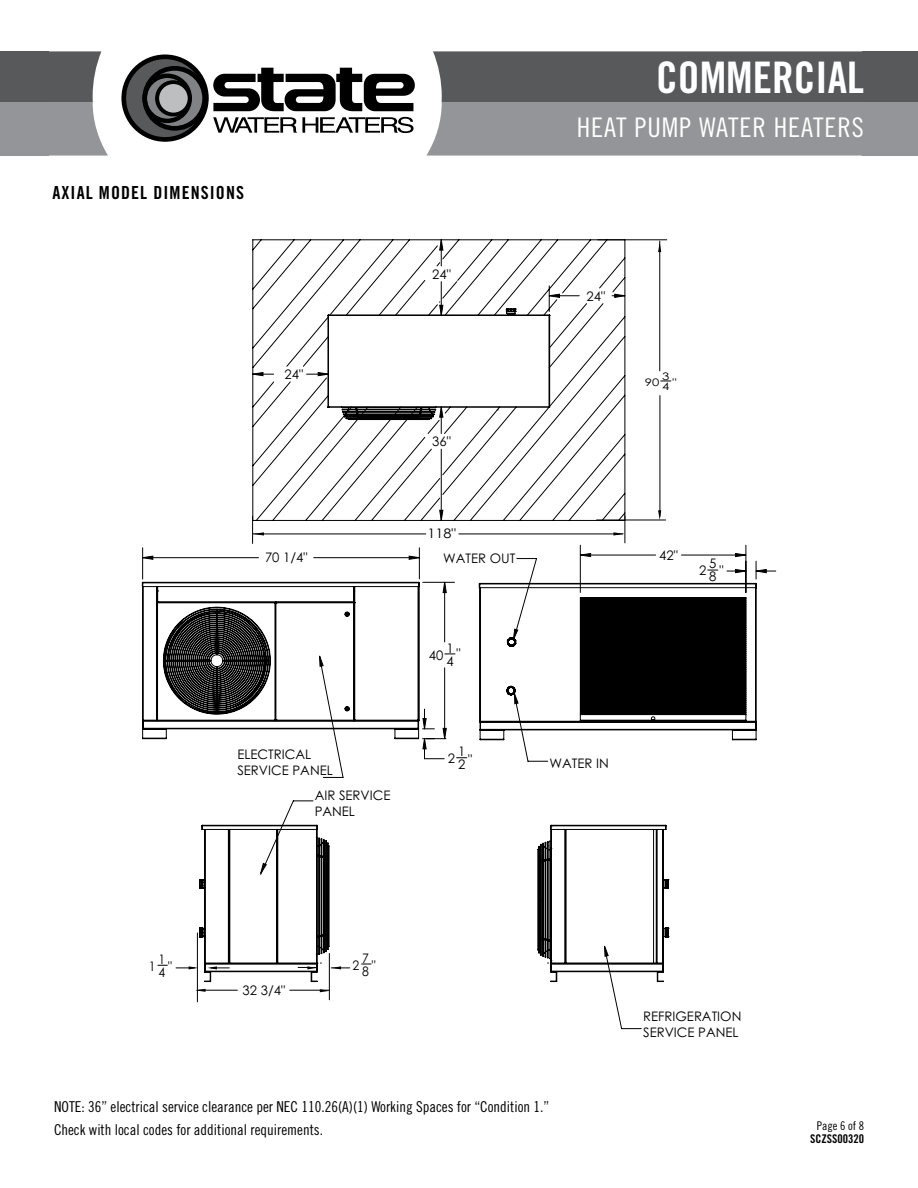
<style>
.page{position:relative;width:918px;height:1188px;background:#fff}
.page>*{position:absolute;margin:0;border:0;box-sizing:border-box;transform-origin:0 0}
.t1{font:43.5px "Trade Gothic LT Std Bd Cn 20";color:#fff}
.t2{font:27px "Trade Gothic LT Std Cn 18";letter-spacing:.035em;color:#fff}
.t3{font:18px "Trade Gothic LT Std Bd Cn 20";letter-spacing:.06em;color:#000}
.t4{font:15px/23.2px "Trade Gothic LT Std Cn 18";color:#000}
.t5{font:13.2px/16.2px "Century Gothic";color:#000}
.t6{font:13.2px/13px "Century Gothic";color:#000;scale:.94 1}
.t7{font:13.2px "Century Gothic";color:#000;scale:1.1 1}
.t8{font:12px "Trade Gothic LT Std Bd Cn 20";color:#000}
.t9{font:12px "Trade Gothic LT Std Cn 18";color:#000}
.t10{font:10.35px/7.9px "Century Gothic";color:#000;scale:1.27 1}
</style>
<div class="page">
<div style="left:121px;top:54px;width:88px;height:88px;border:5px solid #000;border-radius:50%"></div>
<svg style="left:124px;top:57px;width:291px;height:82px"></svg>
<div style="left:158px;top:83px;width:31px;height:30px;background:#bcbec0;border-radius:50%"></div>
<div style="left:158px;top:82px;width:31px;height:32px;border:2px solid #000;border-radius:50%"></div>
<svg style="left:49px;top:51px;width:59px;height:105px"></svg>
<svg style="left:426px;top:51px;width:437px;height:105px;background:#7b7c7f"></svg>
<div style="left:0;top:102px;width:49px;height:54px;background:#939598"></div>
<div style="left:0;top:51px;width:49px;height:51px;background:#58595b"></div>
<div style="left:863px;top:102px;width:55px;height:54px;background:#939598"></div>
<div style="left:863px;top:51px;width:55px;height:51px;background:#58595b"></div>
<svg style="left:253px;top:240px;width:372px;height:68px"></svg>
<svg style="left:142px;top:308px;width:615px;height:674px"></svg>
<hr style="left:290px;top:990px;width:39px;height:1px;background:#000">
<hr style="left:197px;top:990px;width:40px;height:1px;background:#000">
<svg style="left:320px;top:989px;width:10px;height:3px"></svg>
<svg style="left:195px;top:989px;width:11px;height:3px"></svg>
<svg style="left:176px;top:966px;width:22px;height:3px"></svg>
<svg style="left:207px;top:966px;width:22px;height:3px"></svg>
<svg style="left:298px;top:836px;width:254px;height:133px"></svg>
<svg style="left:252px;top:516px;width:374px;height:27px"></svg>
<hr style="left:459px;top:534px;width:164px;height:1px;background:#000">
<hr style="left:253px;top:534px;width:173px;height:1px;background:#000">
<hr style="left:598px;top:240px;width:69px;height:1px;background:#000">
<hr style="left:597px;top:520px;width:69px;height:1px;background:#000">
<hr style="left:659px;top:241px;width:1px;height:130px;background:#000">
<svg style="left:658px;top:242px;width:13px;height:278px"></svg>
<p class="t3" style="left:52px;top:181px;width:193px">AXIAL MODEL DIMENSIONS</p>
<p class="t5" style="left:285px;top:366px;width:20px">24"</p>
<p class="t5" style="left:265px;top:549px;width:44px">70 1/4"</p>
<p class="t5" style="left:237px;top:746px;width:97px">ELECTRICAL<br>SERVICE PANEL</p>
<p class="t5" style="left:315px;top:787px;width:77px">AIR SERVICE<br>PANEL</p>
<h1 class="t1" style="left:656px;top:51px;width:209px">COMMERCIAL</h1>
<h2 class="t2" style="left:577px;top:111px;width:289px">HEAT PUMP WATER HEATERS</h2>
<p class="t5" style="left:432px;top:266px;width:20px">24"</p>
<p class="t5" style="left:587px;top:288px;width:20px">24"</p>
<p class="t5" style="left:432px;top:433px;width:20px">36"</p>
<p class="t7" style="left:428px;top:524px;width:27px">118"</p>
<p class="t5" style="left:443px;top:550px;width:74px">WATER OUT</p>
<p class="t5" style="left:429px;top:647px;width:16px">40</p>
<p class="t5" style="left:446px;top:641px;width:9px;line-height:13px">1<br>4</p>
<p class="t5" style="left:457px;top:645px;width:6px">"</p>
<p class="t5" style="left:448px;top:750px;width:9px">2</p>
<p class="t5" style="left:458px;top:745px;width:16px;line-height:10.6px">1<br>2"</p>
<p class="t5" style="left:550px;top:755px;width:61px">WATER IN</p>
<p class="t10" style="left:645px;top:378px;width:13px">90</p>
<p class="t10" style="left:662px;top:372px;width:13px">3<br>4"</p>
<p class="t5" style="left:659px;top:547px;width:20px">42"</p>
<p class="t5" style="left:699px;top:562px;width:9px">2</p>
<p class="t5" style="left:709px;top:558px;width:16px;line-height:10.1px">5<br>8"</p>
<p class="t6" style="left:353px;top:959px;width:9px">2</p>
<p class="t6" style="left:362px;top:951px;width:9px">7<br>8</p>
<p class="t6" style="left:159px;top:954px;width:16px;line-height:10.1px">1<br>4"</p>
<p class="t6" style="left:149px;top:960px;width:9px">1</p>
<p class="t6" style="left:372px;top:959px;width:6px">"</p>
<p class="t5" style="left:243px;top:982px;width:44px">32 3/4"</p>
<p class="t5" style="left:643px;top:1008px;width:100px">REFRIGERATION<br>SERVICE PANEL</p>
<p class="t4" style="left:54px;top:1095px;width:497px">NOTE: 36” electrical service clearance per NEC 110.26(A)(1) Working Spaces for “Condition 1.”<br>Check with local codes for additional requirements.</p>
<p class="t9" style="left:817px;top:1118px;width:49px">Page 6 of 8</p>
<p class="t8" style="left:810px;top:1132px;width:55px">SCZSS00320</p>
</div>
